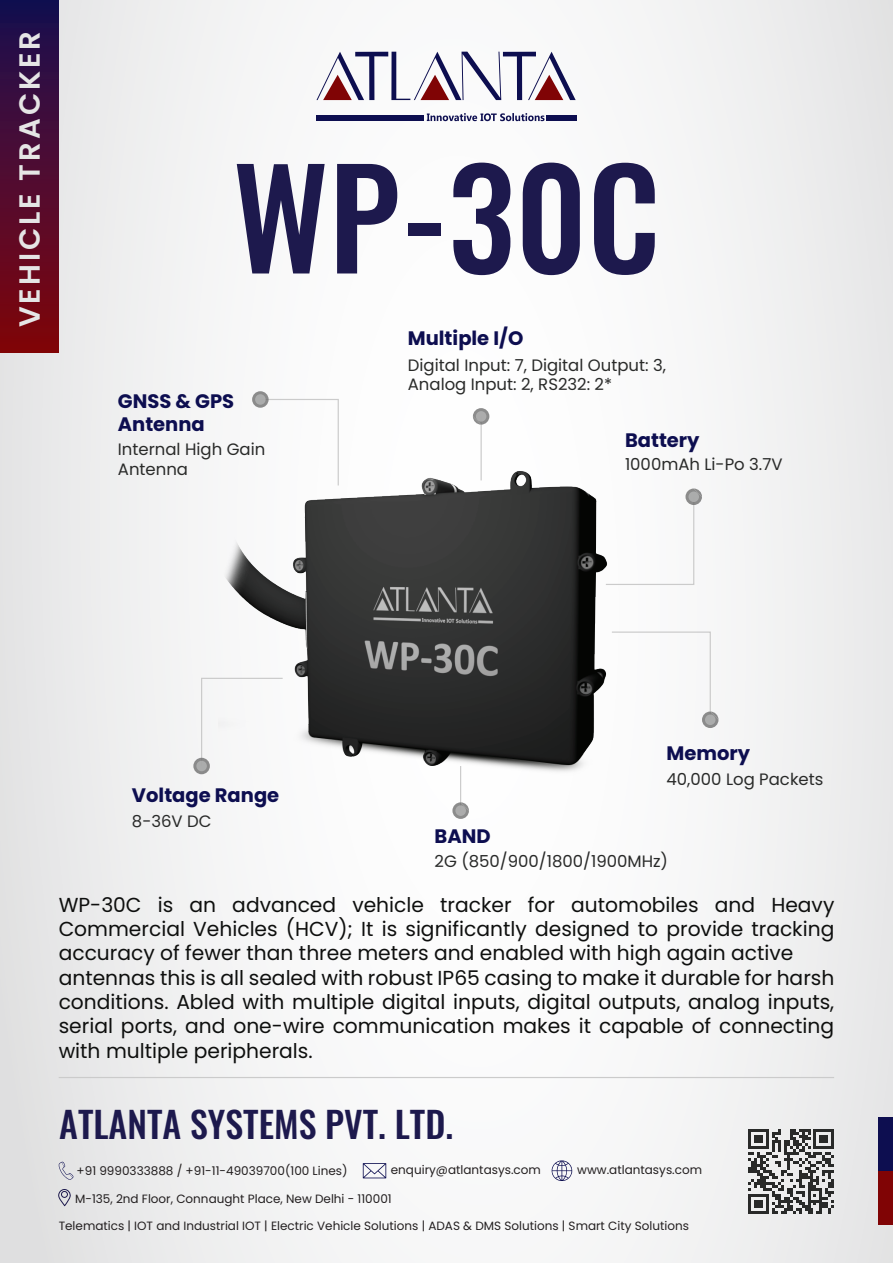
<style>
.page{position:relative;width:893px;height:1263px;background:#fff}
.page>*{position:absolute;margin:0;border:0;box-sizing:border-box;transform-origin:0 0}
.t1{font:500 135.15px "Oswald";color:#1d194d}
.t2{font:500 36px "Oswald";color:#1d194d}
.t3{font:600 29.1px "Poppins";letter-spacing:.1em;color:#e5e5e5}
.t4{font:20.25px/24.3px "Poppins";color:#0e0f0e}
.t5{font:700 19.5px/23.4px "Poppins";color:#0d0e50}
.t6{font:16.5px/19.8px "Poppins";color:#292a29}
.t7{font:12px/26.2px "Poppins";color:#231f20}
</style>
<div class="page">
<div style="left:0;top:0;width:893px;height:1263px;background:linear-gradient(to bottom,#f2f2f3,#f1f1f1)"></div>
<div style="left:0;top:0;width:59px;height:352px;background:linear-gradient(to bottom,#191052,#82050b)"></div>
<svg style="left:427px;top:113px;width:117px;height:8px"></svg>
<div style="left:317px;top:115px;width:107px;height:5px;background:#0d0e50"></div>
<div style="left:546px;top:115px;width:30px;height:5px;background:#0d0e50"></div>
<svg style="left:316px;top:52px;width:260px;height:48px"></svg>
<div style="left:878px;top:1171px;width:15px;height:53px;background:#800405"></div>
<div style="left:878px;top:1117px;width:15px;height:54px;background:#0d0e50"></div>
<svg style="left:748px;top:1128px;width:86px;height:86px;background:#8c8c8c"></svg>
<svg style="left:58px;top:1189px;width:14px;height:18px"></svg>
<svg style="left:552px;top:1160px;width:20px;height:21px"></svg>
<svg style="left:363px;top:1163px;width:23px;height:15px"></svg>
<svg style="left:57px;top:1161px;width:17px;height:19px"></svg>
<hr style="left:59px;top:1077px;width:775px;height:1px;background:#cbcbcb">
<svg style="left:665px;top:631px;width:53px;height:97px"></svg>
<div style="left:705px;top:714px;width:10px;height:11px;background:#abacac;border-radius:50%"></div>
<svg style="left:665px;top:488px;width:37px;height:98px"></svg>
<div style="left:688px;top:491px;width:11px;height:11px;background:#abacac;border-radius:50%"></div>
<svg style="left:200px;top:677px;width:19px;height:90px"></svg>
<svg style="left:193px;top:758px;width:17px;height:16px"></svg>
<div style="left:196px;top:761px;width:11px;height:10px;background:#abacac;border-radius:50%"></div>
<img style="left:219px;top:391px;width:446px;height:446px">
<h3 class="t3" style="left:13px;top:327px;width:298px;rotate:-90deg">VEHICLE TRACKER</h3>
<h1 class="t1" style="left:233px;top:98px;width:429px">WP-30C</h1>
<p class="t5" style="left:118px;top:389px;width:118px">GNSS &amp; GPS<br>Antenna</p>
<p class="t6" style="left:118px;top:439px;width:149px">Internal High Gain<br>Antenna</p>
<p class="t5" style="left:408px;top:327px;width:117px">Multiple I/O</p>
<p class="t6" style="left:408px;top:355px;width:260px">Digital Input: 7, Digital Output: 3,<br>Analog Input: 2, RS232: 2*</p>
<p class="t5" style="left:625px;top:428px;width:76px">Battery</p>
<p class="t6" style="left:625px;top:455px;width:159px">1000mAh Li-Po 3.7V</p>
<p class="t5" style="left:132px;top:783px;width:149px">Voltage Range</p>
<p class="t6" style="left:132px;top:811px;width:81px">8-36V DC</p>
<p class="t5" style="left:666px;top:742px;width:85px">Memory</p>
<p class="t5" style="left:435px;top:824px;width:58px">BAND</p>
<p class="t6" style="left:666px;top:770px;width:158px">40,000 Log Packets</p>
<p class="t6" style="left:435px;top:851px;width:235px">2G (850/900/1800/1900MHz)</p>
<p class="t4" style="left:59px;top:893px;width:777px">WP-30C is an advanced vehicle tracker for automobiles and Heavy Commercial Vehicles (HCV); It is significantly designed to provide tracking accuracy of fewer than three meters and enabled with high again active antennas this is all sealed with robust IP65 casing to make it durable for harsh conditions. Abled with multiple digital inputs, digital outputs, analog inputs, serial ports, and one-wire communication makes it capable of connecting with multiple peripherals.</p>
<h2 class="t2" style="left:59px;top:1092px;width:396px">ATLANTA SYSTEMS PVT. LTD.</h2>
<p class="t7" style="left:77px;top:1157px;width:272px">+91 9990333888 / +91-11-49039700(100 Lines)</p>
<p class="t7" style="left:391px;top:1156px;width:152px">enquiry@atlantasys.com</p>
<p class="t7" style="left:577px;top:1156px;width:126px">www.atlantasys.com</p>
<p class="t7" style="left:59px;top:1186px;width:632px;text-indent:16px">M-135, 2nd Floor, Connaught Place, New Delhi - 110001<br>Telematics | IOT and Industrial IOT | Electric Vehicle Solutions | ADAS &amp; DMS Solutions | Smart City Solutions</p>
</div>
